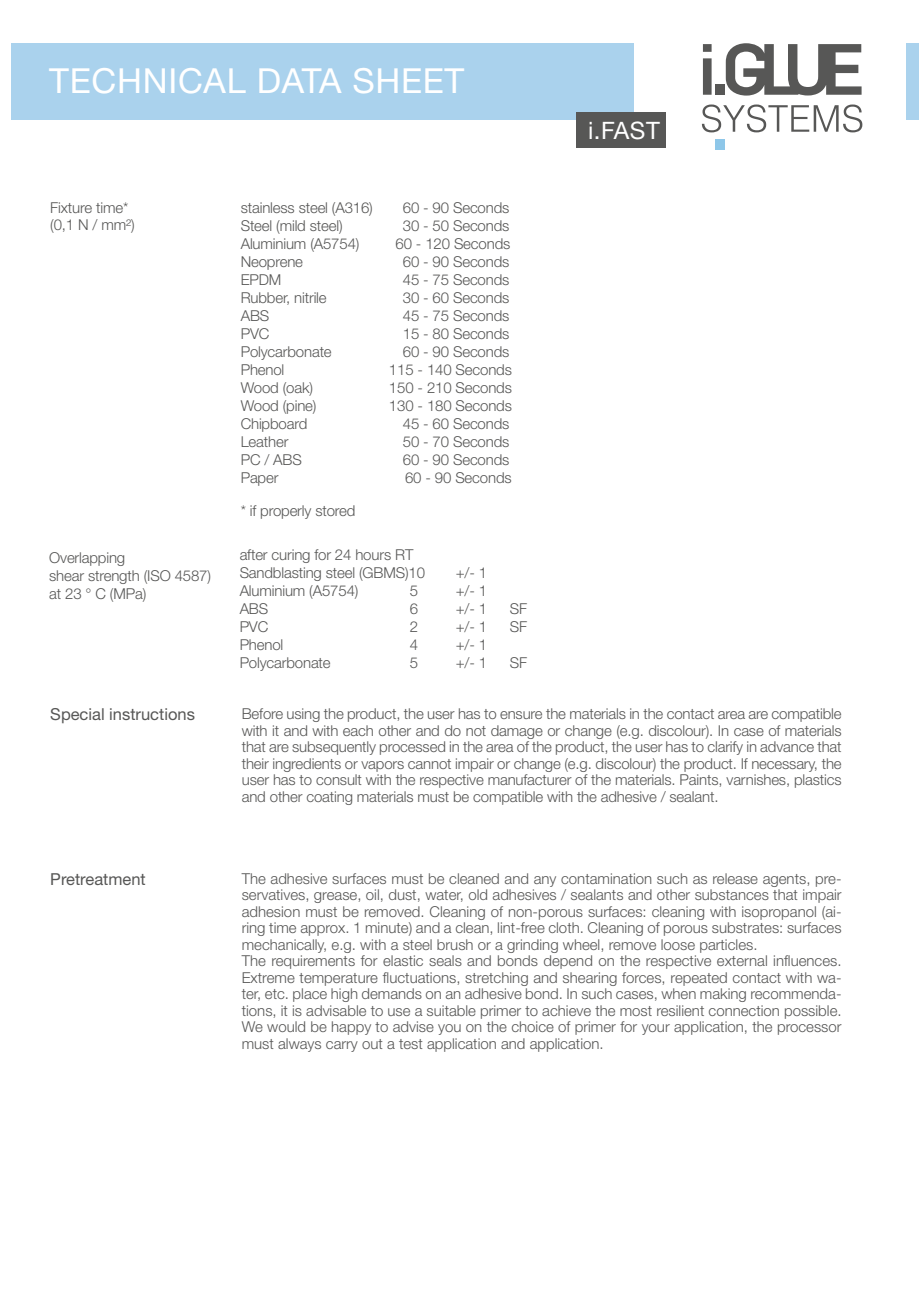
<style>
.page{position:relative;width:919px;height:1289px;background:#fff}
.page>*{position:absolute;margin:0;border:0;box-sizing:border-box;transform-origin:0 0}
.t1{font:34.5px "Helvetica Neue LT Std";letter-spacing:.02em;color:#fff}
.t2{font:24px "Helvetica Neue LT Std";color:#fff}
.t3{font:16.5px "Helvetica Neue LT Std";color:#575756}
.t4{font:300 15px/16.5px "Helvetica Neue LT Std";color:#575756}
</style>
<div class="page">
<svg style="left:702px;top:44px;width:9px;height:51px"></svg>
<div style="left:715px;top:84px;width:9px;height:11px;background:#575756"></div>
<div style="left:715px;top:139px;width:9px;height:11px;background:#8ec7e9"></div>
<svg style="left:725px;top:43px;width:136px;height:53px"></svg>
<svg style="left:701px;top:104px;width:161px;height:28px"></svg>
<div style="left:906px;top:43px;width:12px;height:77px;background:#aad2ed"></div>
<div style="left:12px;top:43px;width:622px;height:77px;background:#aad2ed"></div>
<div style="left:576px;top:113px;width:90px;height:35px;background:#575756"></div>
<h1 class="t1" style="left:49px;top:61px;width:416px">TECHNICAL DATA SHEET</h1>
<p class="t4" style="left:50px;top:199px;width:86px">Fixture time* (0,1 N / mm²)</p>
<p class="t4" style="left:241px;top:199px;width:134px">stainless steel (A316)</p>
<p class="t4" style="left:403px;top:199px;width:108px">60 - 90 Seconds</p>
<p class="t4" style="left:241px;top:217px;width:103px">Steel (mild steel)</p>
<p class="t4" style="left:403px;top:217px;width:108px">30 - 50 Seconds</p>
<p class="t4" style="left:241px;top:235px;width:120px">Aluminium (A5754)</p>
<p class="t4" style="left:395px;top:235px;width:116px">60 - 120 Seconds</p>
<p class="t4" style="left:241px;top:253px;width:64px">Neoprene</p>
<p class="t4" style="left:403px;top:253px;width:108px">60 - 90 Seconds</p>
<p class="t4" style="left:241px;top:271px;width:42px">EPDM</p>
<p class="t4" style="left:403px;top:271px;width:108px">45 - 75 Seconds</p>
<p class="t4" style="left:241px;top:289px;width:87px">Rubber, nitrile</p>
<p class="t4" style="left:403px;top:289px;width:108px">30 - 60 Seconds</p>
<p class="t4" style="left:241px;top:307px;width:30px">ABS</p>
<p class="t4" style="left:403px;top:307px;width:108px">45 - 75 Seconds</p>
<p class="t4" style="left:241px;top:325px;width:30px">PVC</p>
<p class="t4" style="left:403px;top:325px;width:108px">15 - 80 Seconds</p>
<p class="t4" style="left:241px;top:343px;width:93px">Polycarbonate</p>
<p class="t4" style="left:403px;top:343px;width:108px">60 - 90 Seconds</p>
<p class="t4" style="left:241px;top:361px;width:45px">Phenol</p>
<p class="t4" style="left:389px;top:361px;width:124px">115 - 140 Seconds</p>
<p class="t4" style="left:241px;top:379px;width:74px">Wood (oak)</p>
<p class="t4" style="left:389px;top:379px;width:124px">150 - 210 Seconds</p>
<p class="t4" style="left:241px;top:397px;width:77px">Wood (pine)</p>
<p class="t4" style="left:389px;top:397px;width:124px">130 - 180 Seconds</p>
<p class="t4" style="left:241px;top:415px;width:68px">Chipboard</p>
<p class="t4" style="left:403px;top:415px;width:108px">45 - 60 Seconds</p>
<p class="t4" style="left:241px;top:433px;width:49px">Leather</p>
<p class="t4" style="left:403px;top:433px;width:108px">50 - 70 Seconds</p>
<p class="t4" style="left:241px;top:451px;width:63px">PC / ABS</p>
<p class="t4" style="left:403px;top:451px;width:108px">60 - 90 Seconds</p>
<p class="t4" style="left:241px;top:469px;width:39px">Paper</p>
<p class="t4" style="left:405px;top:469px;width:108px">60 - 90 Seconds</p>
<p class="t4" style="left:241px;top:502px;width:116px">* if properly stored</p>
<p class="t4" style="left:49px;top:548px;width:163px;line-height:18px">Overlapping<br>shear strength (ISO 4587) at 23 ° C (MPa)</p>
<p class="t4" style="left:240px;top:545px;width:187px;line-height:18px">after curing for 24 hours RT<br>Sandblasting steel (GBMS)10</p>
<p class="t4" style="left:456px;top:563px;width:33px">+/- 1</p>
<p class="t4" style="left:240px;top:581px;width:120px">Aluminium (A5754)</p>
<p class="t4" style="left:410px;top:581px;width:10px">5</p>
<p class="t4" style="left:456px;top:581px;width:33px">+/- 1</p>
<p class="t4" style="left:240px;top:599px;width:30px">ABS</p>
<p class="t4" style="left:410px;top:599px;width:10px">6</p>
<p class="t4" style="left:456px;top:599px;width:33px">+/- 1</p>
<p class="t4" style="left:510px;top:599px;width:19px">SF</p>
<p class="t4" style="left:240px;top:617px;width:30px">PVC</p>
<p class="t4" style="left:410px;top:617px;width:10px">2</p>
<p class="t4" style="left:456px;top:617px;width:33px">+/- 1</p>
<p class="t4" style="left:510px;top:617px;width:19px">SF</p>
<p class="t4" style="left:240px;top:635px;width:45px">Phenol</p>
<p class="t4" style="left:410px;top:635px;width:10px">4</p>
<p class="t4" style="left:456px;top:635px;width:33px">+/- 1</p>
<p class="t4" style="left:240px;top:653px;width:93px">Polycarbonate</p>
<p class="t4" style="left:410px;top:653px;width:10px">5</p>
<p class="t4" style="left:456px;top:653px;width:33px">+/- 1</p>
<p class="t4" style="left:510px;top:653px;width:19px">SF</p>
<h2 class="t2" style="left:588px;top:116px;width:73px">i.FAST</h2>
<p class="t3" style="left:50px;top:704px;width:146px">Special instructions</p>
<p class="t4" style="left:242px;top:705px;width:601px;text-align:justify">Before using the product, the user has to ensure the materials in the contact area are compatible with it and with each other and do not damage or change (e.g. discolour). In case of materials that are subsequently processed in the area of the product, the user has to clarify in advance that their ingredients or vapors cannot impair or change (e.g. discolour) the product. If necessary, the user has to consult with the respective manufacturer of the materials. Paints, varnishes, plastics and other coating materials must be compatible with the adhesive / sealant.</p>
<p class="t3" style="left:50px;top:868px;width:97px">Pretreatment</p>
<p class="t4" style="left:242px;top:869px;width:601px">The adhesive surfaces must be cleaned and any contamination such as release agents, pre&shy;servatives, grease, oil, dust, water, old adhesives / sealants and other substances that impair adhesion must be removed. Cleaning of non-porous surfaces: cleaning with isopropanol (ai&shy;ring time approx. 1 minute) and a clean, lint-free cloth. Cleaning of porous substrates: surfaces mechanically, e.g. with a steel brush or a grinding wheel, remove loose particles.<br>The requirements for elastic seals and bonds depend on the respective external influences.<br>Extreme temperature fluctuations, stretching and shearing forces, repeated contact with wa&shy;ter, etc. place high demands on an adhesive bond. In such cases, when making recommenda&shy;tions, it is advisable to use a suitable primer to achieve the most resilient connection possible.<br>We would be happy to advise you on the choice of primer for your application, the processor must always carry out a test application and application.</p>
</div>
